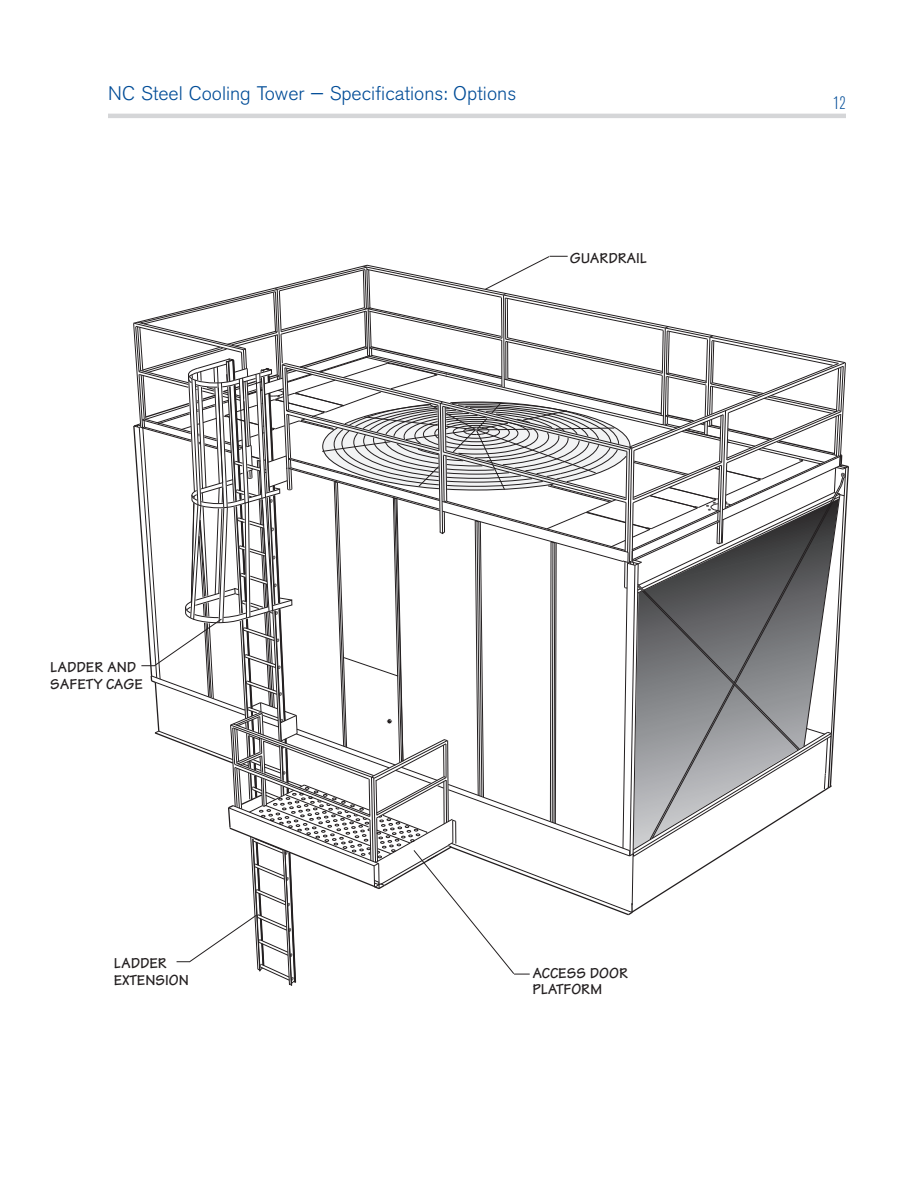
<style>
.page{position:relative;width:918px;height:1188px;background:#fff}
.page>*{position:absolute;margin:0;border:0;box-sizing:border-box;transform-origin:0 0}
.t1{font:300 19.5px "Akzidenz Grotesk BE";color:#004c97}
.t2{font:300 condensed 18px "Akzidenz Grotesk BE";color:#004c97}
.Section{font:700 15.3px "Tekton";color:#231f20}
</style>
<div class="page">
<hr style="left:108px;top:114px;width:738px;height:4px;background:#d5d6d8">
<svg style="left:133px;top:256px;width:716px;height:730px"></svg>
<p class="t1" style="left:108px;top:82px;width:410px">NC Steel Cooling Tower — Specifications: Options</p>
<p class="t2" style="left:833px;top:93px;width:14px">12</p>
<p class="Section" style="left:50px;top:657px;width:87px">LADDER AND</p>
<p class="Section" style="left:50px;top:674px;width:94px">SAFETY CAGE</p>
<p class="Section" style="left:114px;top:953px;width:54px">LADDER</p>
<p class="Section" style="left:114px;top:970px;width:76px">EXTENSION</p>
<p class="Section" style="left:570px;top:248px;width:79px">GUARDRAIL</p>
<p class="Section" style="left:532px;top:963px;width:97px">ACCESS DOOR</p>
<p class="Section" style="left:532px;top:980px;width:72px">PLATFORM</p>
</div>
